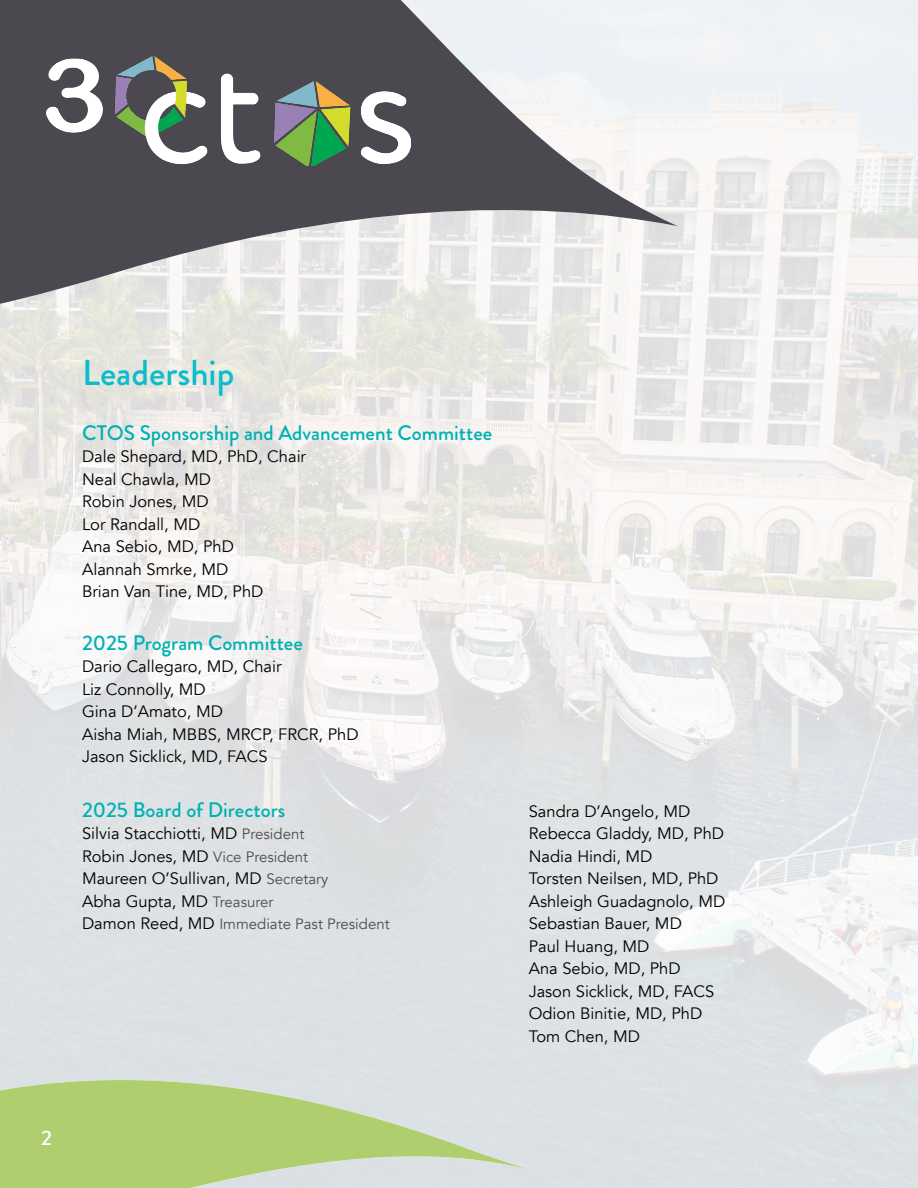
<style>
.page{position:relative;width:918px;height:1188px;background:#fff}
.page>*{position:absolute;margin:0;border:0;box-sizing:border-box;transform-origin:0 0}
.t1{font:500 36px "Brandon Grotesque";color:#09bdcb}
.t2{font:500 21px "Brandon Grotesque";color:#00b1b3}
.t3{font:500 21px "Brandon Grotesque";color:#fff}
.t4{font:16.5px/22.5px "Avenir";color:#000}
.t5{font:15px "Avenir";color:#4d4d4f}
.s1{font-size:15px;color:#4d4d4f}
.s2{font-size:16.5px;color:#000}
</style>
<div class="page">
<img style="left:0;top:0;width:918px;height:1188px">
<svg style="left:0;top:1069px;width:530px;height:119px;background:#c2d6a0"></svg>
<svg style="left:914px;top:154px;width:4px;height:15px"></svg>
<svg style="left:0;top:0;width:678px;height:318px"></svg>
<img style="left:41px;top:57px;width:374px;height:108px">
<h1 class="t1" style="left:82px;top:348px;width:154px">Leadership</h1>
<p class="t2" style="left:82px;top:418px;width:412px">CTOS Sponsorship and Advancement Committee</p>
<p class="t4" style="left:82px;top:446px;width:226px">Dale Shepard, MD, PhD, Chair<br>Neal Chawla, MD<br>Robin Jones, MD<br>Lor Randall, MD<br>Ana Sebio, MD, PhD<br>Alannah Smrke, MD<br>Brian Van Tine, MD, PhD</p>
<p class="t2" style="left:82px;top:628px;width:222px">2025 Program Committee</p>
<p class="t4" style="left:82px;top:656px;width:278px">Dario Callegaro, MD, Chair<br>Liz Connolly, MD<br>Gina D’Amato, MD<br>Aisha Miah, MBBS, MRCP, FRCR, PhD<br>Jason Sicklick, MD, FACS</p>
<p class="t2" style="left:82px;top:795px;width:205px">2025 Board of Directors</p>
<p class="t4" style="left:82px;top:823px;width:248px">Silvia Stacchiotti, MD <span class="s1">President<br></span>Robin Jones, MD <span class="s1">Vice President<br></span>Maureen O’Sullivan, MD <span class="s1">Secretary<br></span>Abha Gupta, MD <span class="s1">Treasurer</span></p>
<p class="t5" style="left:82px;top:915px;width:309px"><span class="s2">Damon Reed, MD</span> Immediate Past President</p>
<p class="t3" style="left:41px;top:1124px;width:12px">2</p>
<p class="t4" style="left:529px;top:800px;width:198px">Sandra D’Angelo, MD<br>Rebecca Gladdy, MD, PhD<br>Nadia Hindi, MD<br>Torsten Neilsen, MD, PhD<br>Ashleigh Guadagnolo, MD<br>Sebastian Bauer, MD<br>Paul Huang, MD<br>Ana Sebio, MD, PhD<br>Jason Sicklick, MD, FACS<br>Odion Binitie, MD, PhD<br>Tom Chen, MD</p>
</div>
